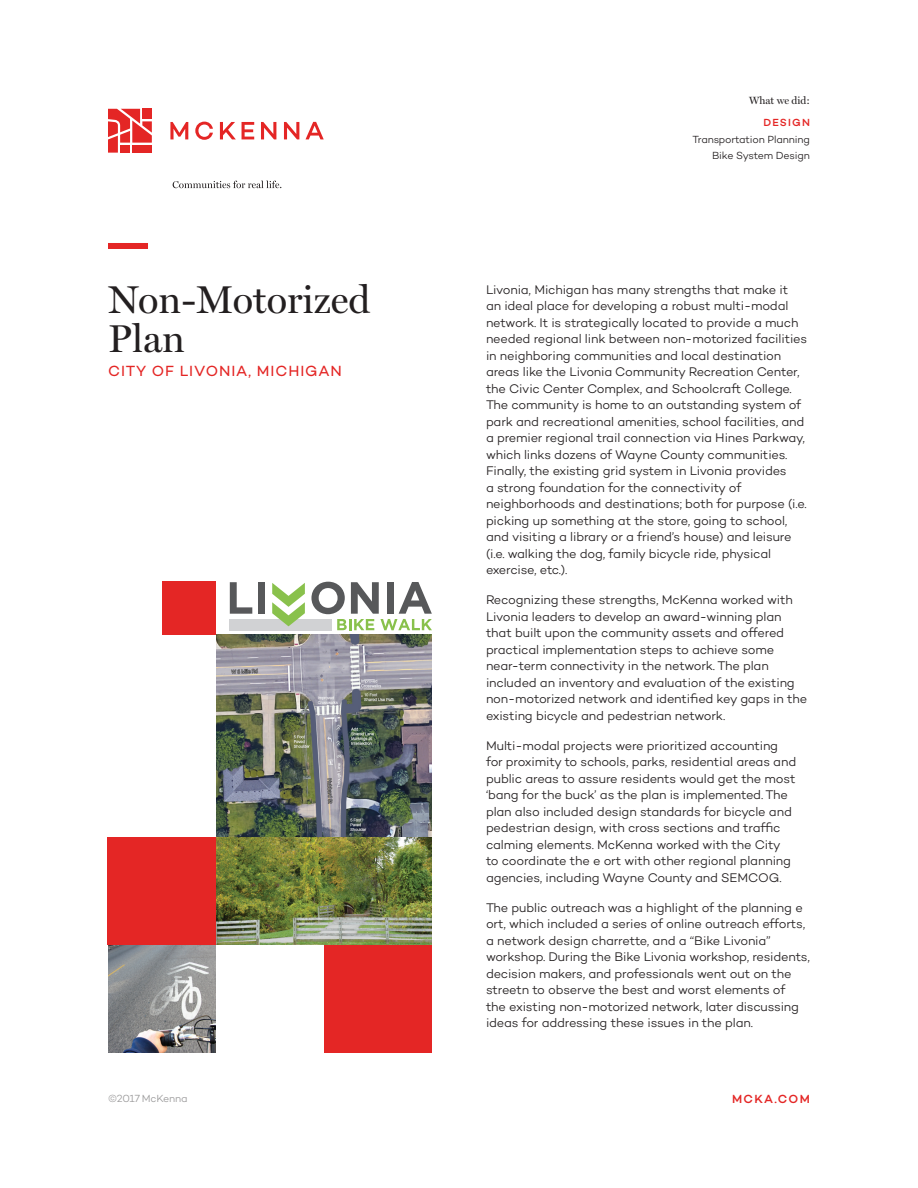
<style>
.page{position:relative;width:918px;height:1188px;background:#fff}
.page>*{position:absolute;margin:0;border:0;box-sizing:border-box;transform-origin:0 0}
.t1{font:39px/39px "Miller Display Roman";color:#231f20}
.t2{font:15px "Campton";letter-spacing:.06em;color:#e42625}
.t3{font:300 12.75px/16.5px "Campton";letter-spacing:-.015em;color:#231f20}
.t4{font:500 12px "Campton";letter-spacing:.11em;color:#e42625}
.t5{font:300 10.5px/16.5px "Campton";letter-spacing:-.015em;color:#231f20;text-align:right}
.t6{font:300 10.5px "Campton";letter-spacing:-.02em;color:#9a999a}
.t7{font:10.5px "Miller Display Roman";color:#231f20}
.t8{font:500 10.5px "Campton";letter-spacing:.11em;color:#e42625}
</style>
<div class="page">
<div style="left:108px;top:837px;width:108px;height:108px;background:#e42625"></div>
<div style="left:324px;top:945px;width:108px;height:108px;background:#e42625"></div>
<div style="left:163px;top:581px;width:53px;height:53px;background:#e42625"></div>
<svg style="left:173px;top:181px;width:108px;height:7px"></svg>
<svg style="left:108px;top:109px;width:44px;height:44px"></svg>
<div style="left:142px;top:109px;width:10px;height:10px;background:#e42625"></div>
<svg style="left:170px;top:122px;width:18px;height:17px"></svg>
<svg style="left:195px;top:122px;width:18px;height:18px"></svg>
<svg style="left:220px;top:122px;width:16px;height:17px"></svg>
<svg style="left:242px;top:122px;width:12px;height:17px"></svg>
<svg style="left:261px;top:122px;width:15px;height:17px"></svg>
<svg style="left:284px;top:122px;width:15px;height:17px"></svg>
<svg style="left:306px;top:122px;width:18px;height:17px"></svg>
<div style="left:108px;top:243px;width:40px;height:6px;background:#e42625"></div>
<img style="left:216px;top:634px;width:216px;height:311px">
<img style="left:108px;top:945px;width:108px;height:108px">
<div style="left:230px;top:619px;width:102px;height:11px;background:#d1d2d4"></div>
<svg style="left:230px;top:582px;width:22px;height:32px"></svg>
<div style="left:258px;top:582px;width:7px;height:32px;background:#57585a"></div>
<svg style="left:311px;top:582px;width:121px;height:48px"></svg>
<svg style="left:272px;top:583px;width:33px;height:43px"></svg>
<p class="t7" style="left:749px;top:95px;width:62px">What we did:</p>
<h1 class="t1" style="left:108px;top:280px;width:264px">Non-Motorized<br>Plan</h1>
<p class="t2" style="left:108px;top:362px;width:235px">CITY OF LIVONIA, MICHIGAN</p>
<p class="t8" style="left:763px;top:116px;width:48px">DESIGN</p>
<p class="t5" style="left:693px;top:131px;width:119px">Transportation Planning<br>Bike System Design</p>
<p class="t3" style="left:486px;top:281px;width:323px">Livonia, Michigan has many strengths that make it<br>an ideal place for developing a robust multi-modal network. It is strategically located to provide a much needed regional link between non-motorized facilities in neighboring communities and local destination areas like the Livonia Community Recreation Center, the Civic Center Complex, and Schoolcraft College.<br>The community is home to an outstanding system of park and recreational amenities, school facilities, and a premier regional trail connection via Hines Parkway, which links dozens of Wayne County communities.<br>Finally, the existing grid system in Livonia provides<br>a strong foundation for the connectivity of neighborhoods and destinations; both for purpose (i.e. picking up something at the store, going to school, and visiting a library or a friend’s house) and leisure (i.e. walking the dog, family bicycle ride, physical exercise, etc.).</p>
<p class="t3" style="left:486px;top:591px;width:323px">Recognizing these strengths, McKenna worked with Livonia leaders to develop an award-winning plan that built upon the community assets and offered practical implementation steps to achieve some near-term connectivity in the network. The plan included an inventory and evaluation of the existing non-motorized network and identified key gaps in the existing bicycle and pedestrian network.</p>
<p class="t3" style="left:486px;top:737px;width:312px">Multi-modal projects were prioritized accounting for proximity to schools, parks, residential areas and public areas to assure residents would get the most ‘bang for the buck’ as the plan is implemented. The plan also included design standards for bicycle and pedestrian design, with cross sections and traffic calming elements. McKenna worked with the City to coordinate the e ort with other regional planning agencies, including Wayne County and SEMCOG.</p>
<p class="t3" style="left:486px;top:899px;width:326px">The public outreach was a highlight of the planning e ort, which included a series of online outreach efforts, a network design charrette, and a “Bike Livonia” workshop. During the Bike Livonia workshop, residents, decision makers, and professionals went out on the streetn to observe the best and worst elements of<br>the existing non-motorized network, later discussing ideas for addressing these issues in the plan.</p>
<p class="t6" style="left:108px;top:1092px;width:81px">©2017 McKenna</p>
<p class="t4" style="left:732px;top:1092px;width:79px">MCKA.COM</p>
</div>
